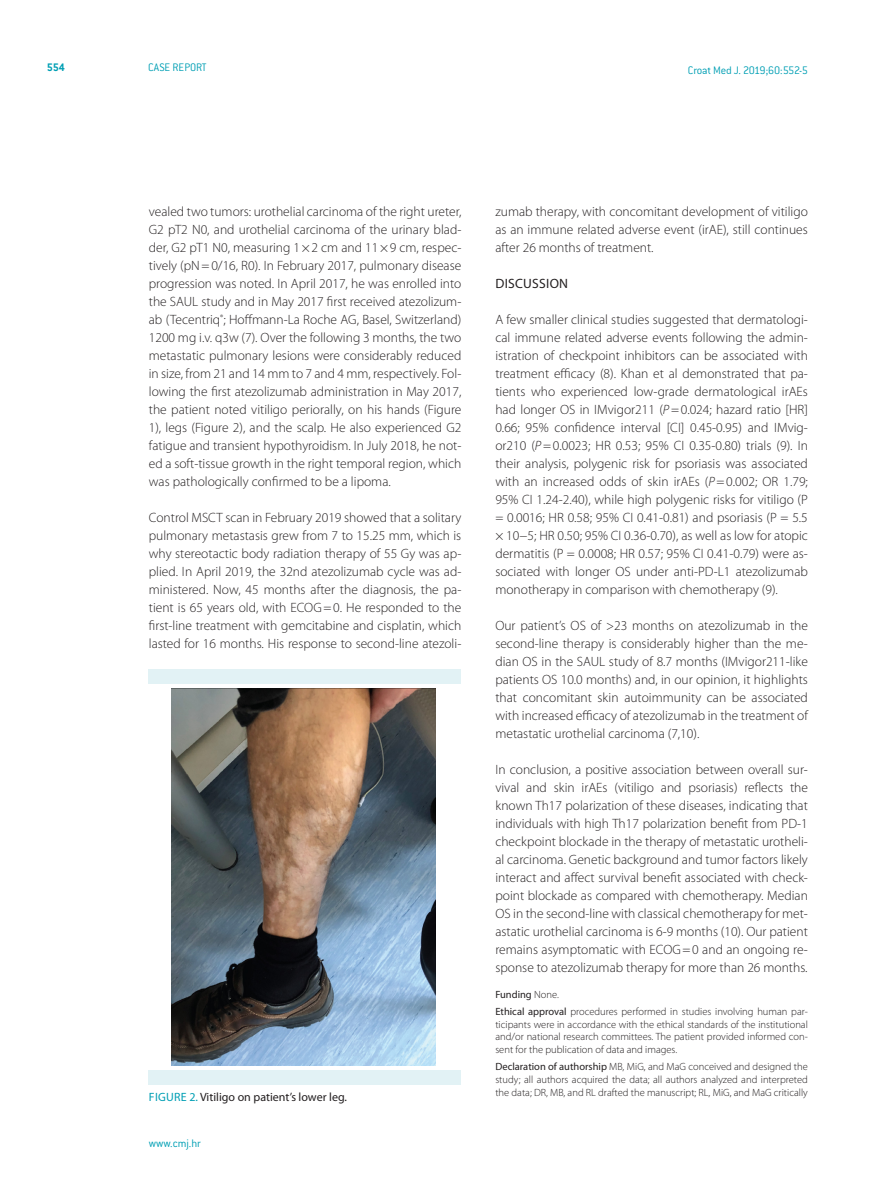
<style>
.page{position:relative;width:893px;height:1191px;background:#fff}
.page>*{position:absolute;margin:0;border:0;box-sizing:border-box;transform-origin:0 0}
.CMJ_-__body{font:300 13.5px/18px "Myriad Pro";color:#231f20;text-align:justify}
.CMJ_-_N2{font:13.5px "Myriad Pro";color:#231f20}
.CMJ_-_table_title_he{font:12px "Myriad Pro";color:#231f20}
.H_desni_-_ref{font:300 12px "ITC Conduit LTCE";letter-spacing:-.02em;color:#009fb4}
.H_lijevi_-_pubtype{font:300 12px "ITC Conduit LTCE";color:#009fb4}
.www_cmj_hr_na_master{font:300 12px "ITC Conduit LTCE";color:#009fb4}
.paginacija_lijevo{font:700 12px "ITC Conduit LTCE";color:#009fb4}
.CMJ_-_acknow{font:300 10.5px/12.8px "Myriad Pro";color:#231f20;text-align:justify}
.CMJ_-_acknow-2{font:10.5px "Myriad Pro";color:#231f20}
.s1{color:#009fb4}
.s2{font-style:italic}
.s3{font-weight:300}
.s4{font-weight:400}
</style>
<div class="page">
<img style="left:171px;top:688px;width:264px;height:377px">
<div style="left:149px;top:1070px;width:312px;height:15px;background:#e2f2f5"></div>
<div style="left:149px;top:669px;width:312px;height:15px;background:#e2f2f5"></div>
<p class="paginacija_lijevo" style="left:47px;top:60px;width:19px">554</p>
<p class="H_lijevi_-_pubtype" style="left:148px;top:61px;width:60px">CASE REPORT</p>
<p class="H_desni_-_ref" style="left:688px;top:63px;width:121px">Croat Med J. 2019;60:552-5</p>
<p class="CMJ_-__body" style="left:149px;top:202px;width:314px">vealed two tumors: urothelial carcinoma of the right ureter, G2 pT2 N0, and urothelial carcinoma of the urinary blad&shy;der, G2 pT1 N0, measuring 1×2 cm and 11×9 cm, respec&shy;tively (pN=0/16, R0). In February 2017, pulmonary disease progression was noted. In April 2017, he was enrolled into the SAUL study and in May 2017 first received atezolizum&shy;ab (Tecentriq<sup>®</sup>; Hoffmann-La Roche AG, Basel, Switzerland)<br>1200 mg i.v. q3w (7). Over the following 3 months, the two metastatic pulmonary lesions were considerably reduced in size, from 21 and 14 mm to 7 and 4 mm, respectively. Fol&shy;lowing the first atezolizumab administration in May 2017, the patient noted vitiligo periorally, on his hands (Figure 1), legs (Figure 2), and the scalp. He also experienced G2 fatigue and transient hypothyroidism. In July 2018, he not&shy;ed a soft-tissue growth in the right temporal region, which was pathologically confirmed to be a lipoma.</p>
<p class="CMJ_-__body" style="left:149px;top:508px;width:314px">Control MSCT scan in February 2019 showed that a solitary pulmonary metastasis grew from 7 to 15.25 mm, which is why stereotactic body radiation therapy of 55 Gy was ap&shy;plied. In April 2019, the 32nd atezolizumab cycle was ad&shy;ministered. Now, 45 months after the diagnosis, the pa&shy;tient is 65 years old, with ECOG=0. He responded to the first-line treatment with gemcitabine and cisplatin, which lasted for 16 months. His response to second-line atezoli-</p>
<p class="CMJ_-_table_title_he" style="left:149px;top:1090px;width:200px"><span class="s1">Figure 2.</span> Vitiligo on patient’s lower leg.</p>
<p class="www_cmj_hr_na_master" style="left:149px;top:1136px;width:54px">www.cmj.hr</p>
<p class="CMJ_-__body" style="left:495px;top:202px;width:314px">zumab therapy, with concomitant development of vitiligo as an immune related adverse event (irAE), still continues after 26 months of treatment.</p>
<p class="CMJ_-_N2" style="left:495px;top:275px;width:36px">DISCUSSIO</p>
<p class="CMJ_-_N2" style="left:559px;top:275px;width:10px">N</p>
<p class="CMJ_-__body" style="left:495px;top:310px;width:314px">A few smaller clinical studies suggested that dermatologi&shy;cal immune related adverse events following the admin&shy;istration of checkpoint inhibitors can be associated with treatment efficacy (8). Khan et al demonstrated that pa&shy;tients who experienced low-grade dermatological irAEs had longer OS in IMvigor211 (<span class="s2">P</span>=0.024; hazard ratio [HR] 0.66; 95% confidence interval [CI] 0.45-0.95) and IMvig&shy;or210 (<span class="s2">P</span>=0.0023; HR 0.53; 95% CI 0.35-0.80) trials (9). In their analysis, polygenic risk for psoriasis was associated with an increased odds of skin irAEs (<span class="s2">P</span>=0.002; OR 1.79; 95% CI 1.24-2.40), while high polygenic risks for vitiligo (P = 0.0016; HR 0.58; 95% CI 0.41-0.81) and psoriasis (P = 5.5 × 10−5; HR 0.50; 95% CI 0.36-0.70), as well as low for atopic dermatitis (P = 0.0008; HR 0.57; 95% CI 0.41-0.79) were as&shy;sociated with longer OS under anti-PD-L1 atezolizumab monotherapy in comparison with chemotherapy (9).</p>
<p class="CMJ_-__body" style="left:495px;top:616px;width:314px">Our patient’s OS of &gt;23 months on atezolizumab in the second-line therapy is considerably higher than the me&shy;dian OS in the SAUL study of 8.7 months (IMvigor211-like patients OS 10.0 months) and, in our opinion, it highlights that concomitant skin autoimmunity can be associated with increased efficacy of atezolizumab in the treatment of metastatic urothelial carcinoma (7,10).</p>
<p class="CMJ_-__body" style="left:495px;top:760px;width:314px">In conclusion, a positive association between overall sur&shy;vival and skin irAEs (vitiligo and psoriasis) reflects the known Th17 polarization of these diseases, indicating that individuals with high Th17 polarization benefit from PD-1 checkpoint blockade in the therapy of metastatic urotheli&shy;al carcinoma. Genetic background and tumor factors likely interact and affect survival benefit associated with check&shy;point blockade as compared with chemotherapy. Median OS in the second-line with classical chemotherapy for met&shy;astatic urothelial carcinoma is 6-9 months (10). Our patient remains asymptomatic with ECOG=0 and an ongoing re&shy;sponse to atezolizumab therapy for more than 26 months.</p>
<p class="CMJ_-_acknow-2" style="left:495px;top:988px;width:65px">Funding <span class="s3">None.</span></p>
<p class="CMJ_-_acknow" style="left:495px;top:1005px;width:314px"><span class="s4">Ethical approval</span> procedures performed in studies involving human par&shy;ticipants were in accordance with the ethical standards of the institutional and/or national research committees. The patient provided informed con&shy;sent for the publication of data and images.</p>
<p class="CMJ_-_acknow" style="left:495px;top:1060px;width:314px"><span class="s4">Declaration of authorship</span> MB, MiG, and MaG conceived and designed the study; all authors acquired the data; all authors analyzed and interpreted the data; DR, MB, and RL drafted the manuscript; RL, MiG, and MaG critically</p>
</div>
